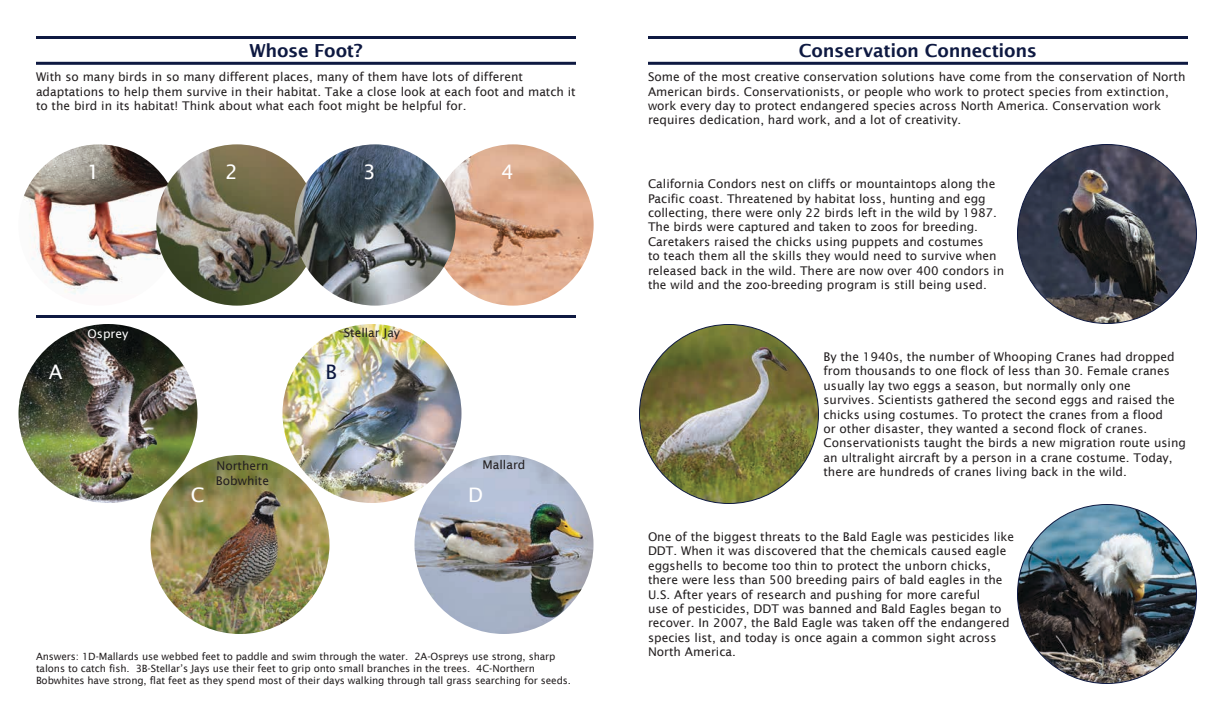
<style>
.page{position:relative;width:1224px;height:720px;background:#fff}
.page>*{position:absolute;margin:0;border:0;box-sizing:border-box;transform-origin:0 0}
.t1{font:20px "Lucida Sans";color:#fff}
.t2{font:20px "Lucida Sans";color:#0e1941}
.t3{font:600 18px "Lucida Sans";letter-spacing:-.015em;color:#0e1941}
.t4{font:12px/14.4px "Lucida Sans";color:#231f20}
.t5{font:12px "Lucida Sans";color:#fff}
.t6{font:10px/12px "Lucida Sans";letter-spacing:-.01em;color:#231f20}
</style>
<div class="page">
<img style="left:282px;top:324px;width:180px;height:179px;border-radius:90px">
<img style="left:18px;top:324px;width:180px;height:179px;border-radius:90px">
<img style="left:414px;top:455px;width:180px;height:179px;border-radius:90px">
<img style="left:150px;top:455px;width:180px;height:179px;border-radius:90px">
<img style="left:18px;top:144px;width:162px;height:162px;border-radius:81px">
<img style="left:156px;top:144px;width:162px;height:162px;border-radius:81px">
<img style="left:432px;top:144px;width:162px;height:162px;border-radius:81px">
<img style="left:294px;top:144px;width:162px;height:162px;border-radius:81px">
<img style="left:1018px;top:144px;width:178px;height:180px;border-radius:90px">
<img style="left:1018px;top:504px;width:178px;height:180px;border-radius:90px">
<img style="left:640px;top:324px;width:178px;height:180px;border-radius:90px">
<hr style="left:36px;top:62px;width:540px;height:3px;background:#0e1941">
<hr style="left:36px;top:36px;width:540px;height:3px;background:#0e1941">
<hr style="left:648px;top:62px;width:540px;height:3px;background:#0e1941">
<hr style="left:648px;top:36px;width:540px;height:3px;background:#0e1941">
<hr style="left:36px;top:315px;width:540px;height:3px;background:#0e1941">
<h2 class="t3" style="left:249px;top:41px;width:115px">Whose Foot?</h2>
<h2 class="t3" style="left:799px;top:41px;width:240px">Conservation Connections</h2>
<p class="t4" style="left:36px;top:70px;width:541px">With so many birds in so many different places, many of them have lots of different adaptations to help them survive in their habitat. Take a close look at each foot and match it to the bird in its habitat! Think about what each foot might be helpful for.</p>
<p class="t4" style="left:648px;top:70px;width:539px">Some of the most creative conservation solutions have come from the conservation of North American birds. Conservationists, or people who work to protect species from extinction, work every day to protect endangered species across North America. Conservation work requires dedication, hard work, and a lot of creativity.</p>
<h1 class="t1" style="left:87px;top:160px;width:14px">1</h1>
<h1 class="t1" style="left:225px;top:160px;width:14px">2</h1>
<h1 class="t1" style="left:363px;top:160px;width:14px">3</h1>
<h1 class="t1" style="left:501px;top:160px;width:14px">4</h1>
<p class="t5" style="left:88px;top:326px;width:42px">Osprey</p>
<p class="t4" style="left:344px;top:325px;width:58px">Stellar Jay</p>
<h1 class="t1" style="left:49px;top:360px;width:15px">A</h1>
<h1 class="t2" style="left:326px;top:360px;width:13px">B</h1>
<p class="t4" style="left:216px;top:459px;width:55px">Northern<br>Bobwhite</p>
<p class="t4" style="left:483px;top:457px;width:44px">Mallard</p>
<h1 class="t1" style="left:191px;top:483px;width:15px">C</h1>
<h1 class="t1" style="left:468px;top:483px;width:16px">D</h1>
<p class="t6" style="left:36px;top:650px;width:537px">Answers: 1D-Mallards use webbed feet to paddle and swim through the water. 2A-Ospreys use strong, sharp talons to catch fish. 3B-Stellar’s Jays use their feet to grip onto small branches in the trees. 4C-Northern<br>Bobwhites have strong, flat feet as they spend most of their days walking through tall grass searching for seeds.</p>
<p class="t4" style="left:648px;top:177px;width:358px">California Condors nest on cliffs or mountaintops along the Pacific coast. Threatened by habitat loss, hunting and egg collecting, there were only 22 birds left in the wild by 1987.<br>The birds were captured and taken to zoos for breeding.<br>Caretakers raised the chicks using puppets and costumes<br>to teach them all the skills they would need to survive when released back in the wild. There are now over 400 condors in the wild and the zoo-breeding program is still being used.</p>
<p class="t4" style="left:824px;top:350px;width:364px">By the 1940s, the number of Whooping Cranes had dropped from thousands to one flock of less than 30. Female cranes usually lay two eggs a season, but normally only one<br>survives. Scientists gathered the second eggs and raised the chicks using costumes. To protect the cranes from a flood<br>or other disaster, they wanted a second flock of cranes.<br>Conservationists taught the birds a new migration route using an ultralight aircraft by a person in a crane costume. Today, there are hundreds of cranes living back in the wild.</p>
<p class="t4" style="left:648px;top:530px;width:368px">One of the biggest threats to the Bald Eagle was pesticides like DDT. When it was discovered that the chemicals caused eagle eggshells to become too thin to protect the unborn chicks, there were less than 500 breeding pairs of bald eagles in the U.S. After years of research and pushing for more careful<br>use of pesticides, DDT was banned and Bald Eagles began to recover. In 2007, the Bald Eagle was taken off the endangered species list, and today is once again a common sight across North America.</p>
</div>
